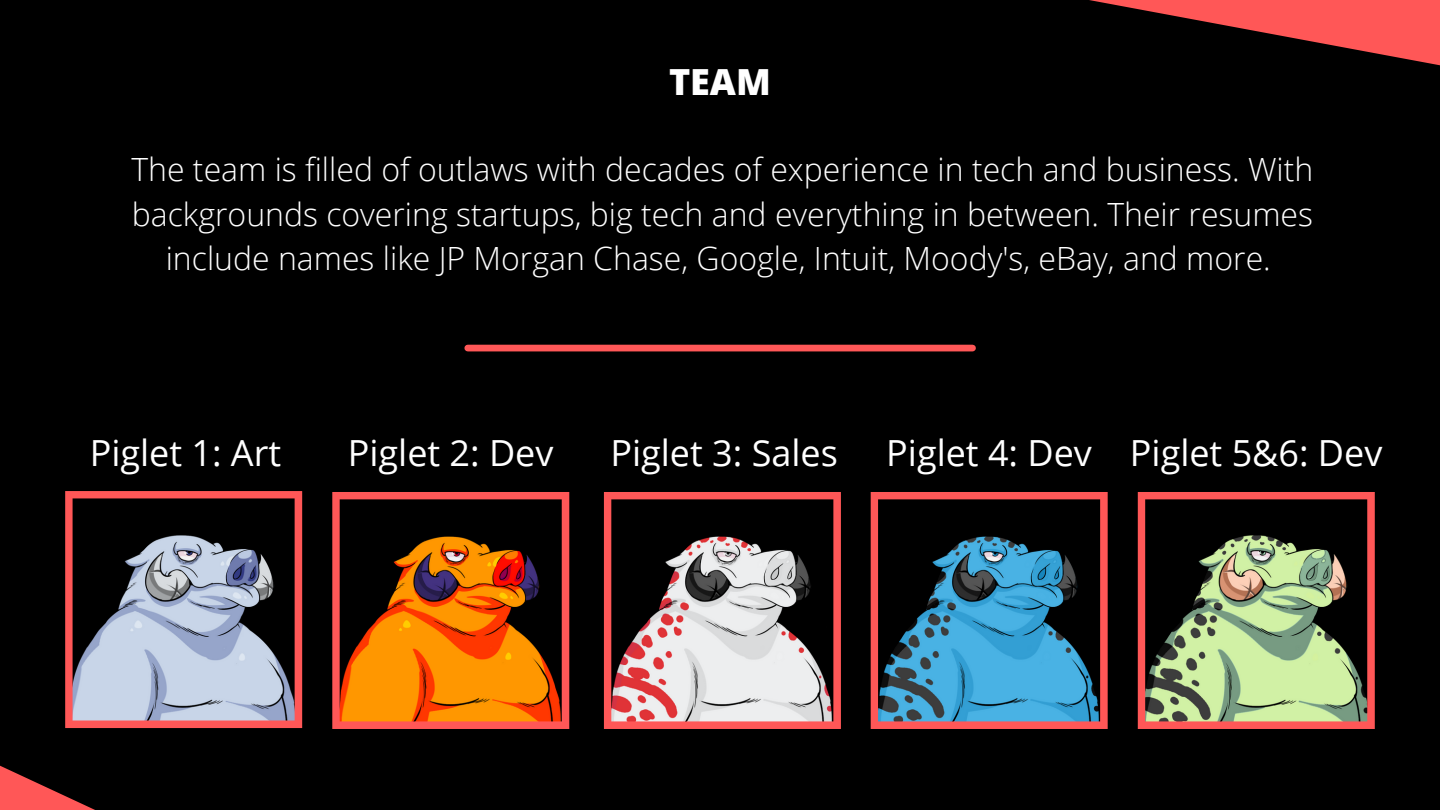
<style>
.page{position:relative;width:1440px;height:810px;background:#000}
.page>*{position:absolute;margin:0;border:0;box-sizing:border-box;transform-origin:0 0}
.t1{font:36px "Open Sans";color:#fff}
.t2{font:800 36px "Open Sans";color:#fff}
.t3{font:300 32px/44.2px "Open Sans";color:#fff;text-align:center}
</style>
<div class="page">
<svg style="left:65px;top:491px;width:237px;height:237px"></svg>
<svg style="left:332px;top:492px;width:237px;height:237px"></svg>
<svg style="left:604px;top:492px;width:237px;height:237px"></svg>
<svg style="left:871px;top:492px;width:237px;height:237px"></svg>
<svg style="left:1138px;top:492px;width:237px;height:237px"></svg>
<div style="left:468px;top:345px;width:505px;height:6px;background:#ff5757"></div>
<svg style="left:1089px;top:0;width:351px;height:66px"></svg>
<svg style="left:0;top:515px;width:296px;height:295px"></svg>
<p class="t2" style="left:669px;top:56px;width:103px">TEAM</p>
<p class="t3" style="left:131px;top:147px;width:1183px">The team is filled of outlaws with decades of experience in tech and business. With backgrounds covering startups, big tech and everything in between. Their resumes include names like JP Morgan Chase, Google, Intuit, Moody's, eBay, and more.</p>
<p class="t1" style="left:90px;top:428px;width:193px">Piglet 1: Art</p>
<p class="t1" style="left:348px;top:428px;width:207px">Piglet 2: Dev</p>
<p class="t1" style="left:610px;top:428px;width:229px">Piglet 3: Sales</p>
<p class="t1" style="left:886px;top:428px;width:207px">Piglet 4: Dev</p>
<p class="t1" style="left:1130px;top:428px;width:254px">Piglet 5&amp;6: Dev</p>
</div>
